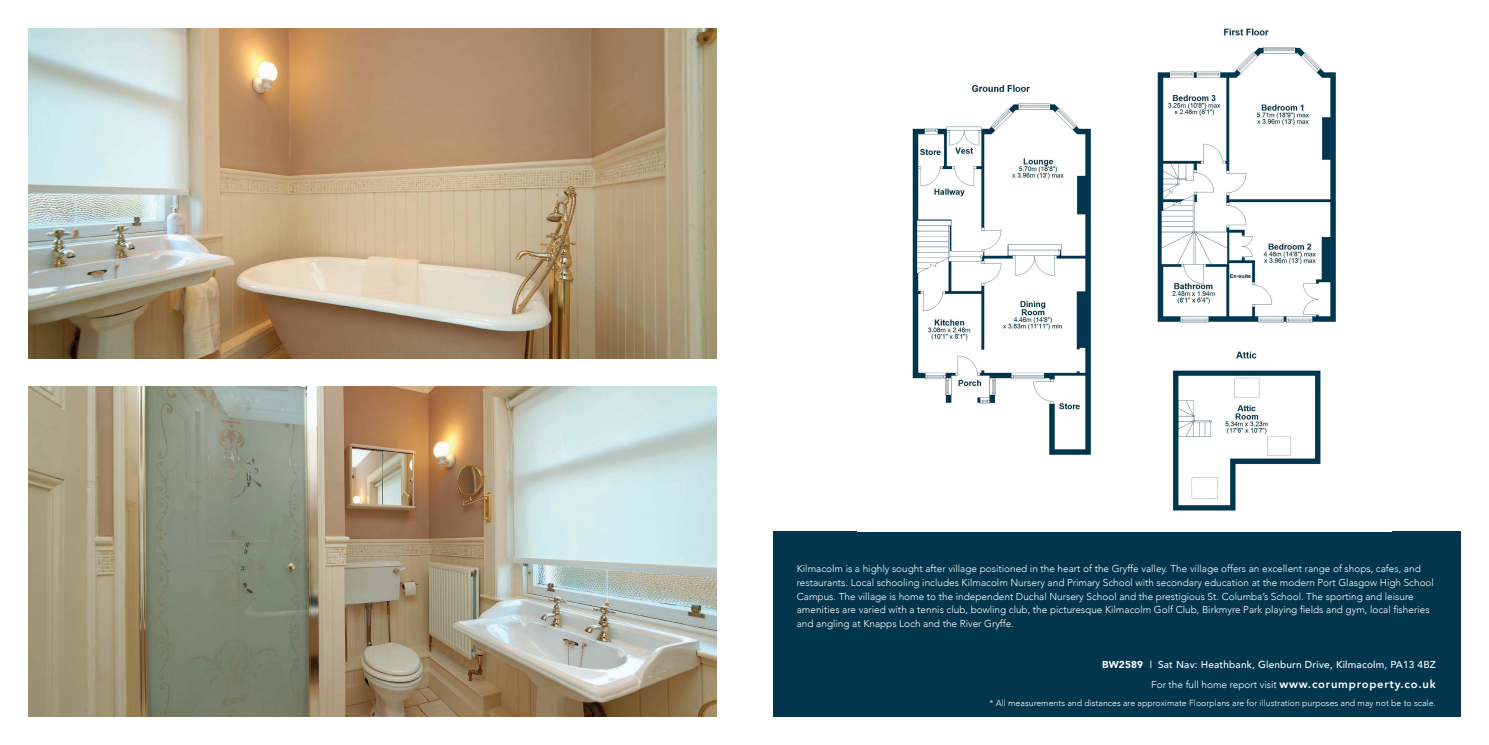
<style>
.page{position:relative;width:1489px;height:745px;background:#fff}
.page>*{position:absolute;margin:0;border:0;box-sizing:border-box;transform-origin:0 0}
.t1{font:300 10px/13.8px "Avenir";color:#fff}
.t2{font:500 10px "Avenir";letter-spacing:.02em;color:#fff}
.t3{font:300 8.75px "Avenir";color:#fff}
.s1{font-weight:900}
.s2{font-weight:800;font-size:11.25px}
</style>
<div class="page">
<div style="left:772px;top:531px;width:688px;height:185px;background:#01364d"></div>
<img style="left:912px;top:28px;width:424px;height:483px">
<img style="left:28px;top:386px;width:688px;height:330px">
<img style="left:28px;top:28px;width:688px;height:330px">
<p class="t1" style="left:796px;top:561px;width:638px">Kilmacolm is a highly sought after village positioned in the heart of the Gryffe valley. The village offers an excellent range of shops, cafes, and restaurants. Local schooling includes Kilmacolm Nursery and Primary School with secondary education at the modern Port Glasgow High School Campus. The village is home to the independent Duchal Nursery School and the prestigious St. Columba’s School. The sporting and leisure amenities are varied with a tennis club, bowling club, the picturesque Kilmacolm Golf Club, Birkmyre Park playing fields and gym, local fisheries and angling at Knapps Loch and the River Gryffe.</p>
<p class="t2" style="left:1101px;top:655px;width:335px"><span class="s1">BW2589</span> | Sat Nav: Heathbank, Glenburn Drive, Kilmacolm, PA13 4BZ</p>
<p class="t1" style="left:1151px;top:677px;width:286px">For the full home report visit <span class="s2">www.corumproperty.co.uk</span></p>
<p class="t3" style="left:989px;top:697px;width:448px">* All measurements and distances are approximate Floorplans are for illustration purposes and may not be to scale.</p>
</div>
